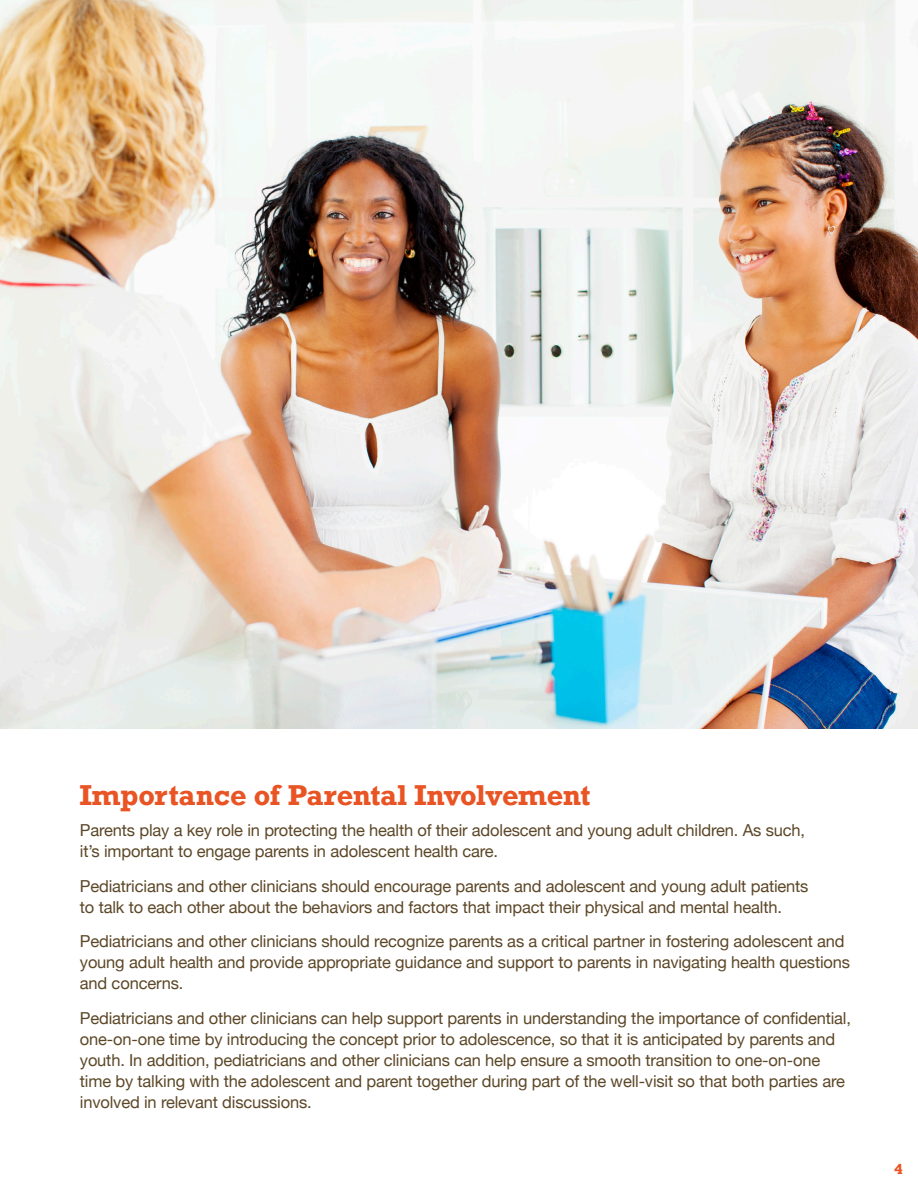
<style>
.page{position:relative;width:918px;height:1188px;background:#fff}
.page>*{position:absolute;margin:0;border:0;box-sizing:border-box;transform-origin:0 0}
.t1{font:700 27px "Rockwell";letter-spacing:-.01em;color:#e95424}
.t2{font:16.5px/21px "Helvetica Neue";letter-spacing:-.01em;color:#5c4727}
.t3{font:700 13.5px "Rockwell";color:#e95424}
</style>
<div class="page">
<img style="left:0;top:0;width:918px;height:729px">
<p class="t1" style="left:80px;top:778px;width:512px">Importance of Parental Involvement</p>
<p class="t2" style="left:80px;top:821px;width:727px">Parents play a key role in protecting the health of their adolescent and young adult children. As such, it’s important to engage parents in adolescent health care.</p>
<p class="t2" style="left:80px;top:876px;width:730px">Pediatricians and other clinicians should encourage parents and adolescent and young adult patients to talk to each other about the behaviors and factors that impact their physical and mental health.</p>
<p class="t2" style="left:80px;top:932px;width:772px">Pediatricians and other clinicians should recognize parents as a critical partner in fostering adolescent and young adult health and provide appropriate guidance and support to parents in navigating health questions and concerns.</p>
<p class="t2" style="left:80px;top:1008px;width:773px">Pediatricians and other clinicians can help support parents in understanding the importance of confidential, one-on-one time by introducing the concept prior to adolescence, so that it is anticipated by parents and youth. In addition, pediatricians and other clinicians can help ensure a smooth transition to one-on-one time by talking with the adolescent and parent together during part of the well-visit so that both parties are involved in relevant discussions.</p>
<p class="t3" style="left:894px;top:1160px;width:10px">4</p>
</div>
